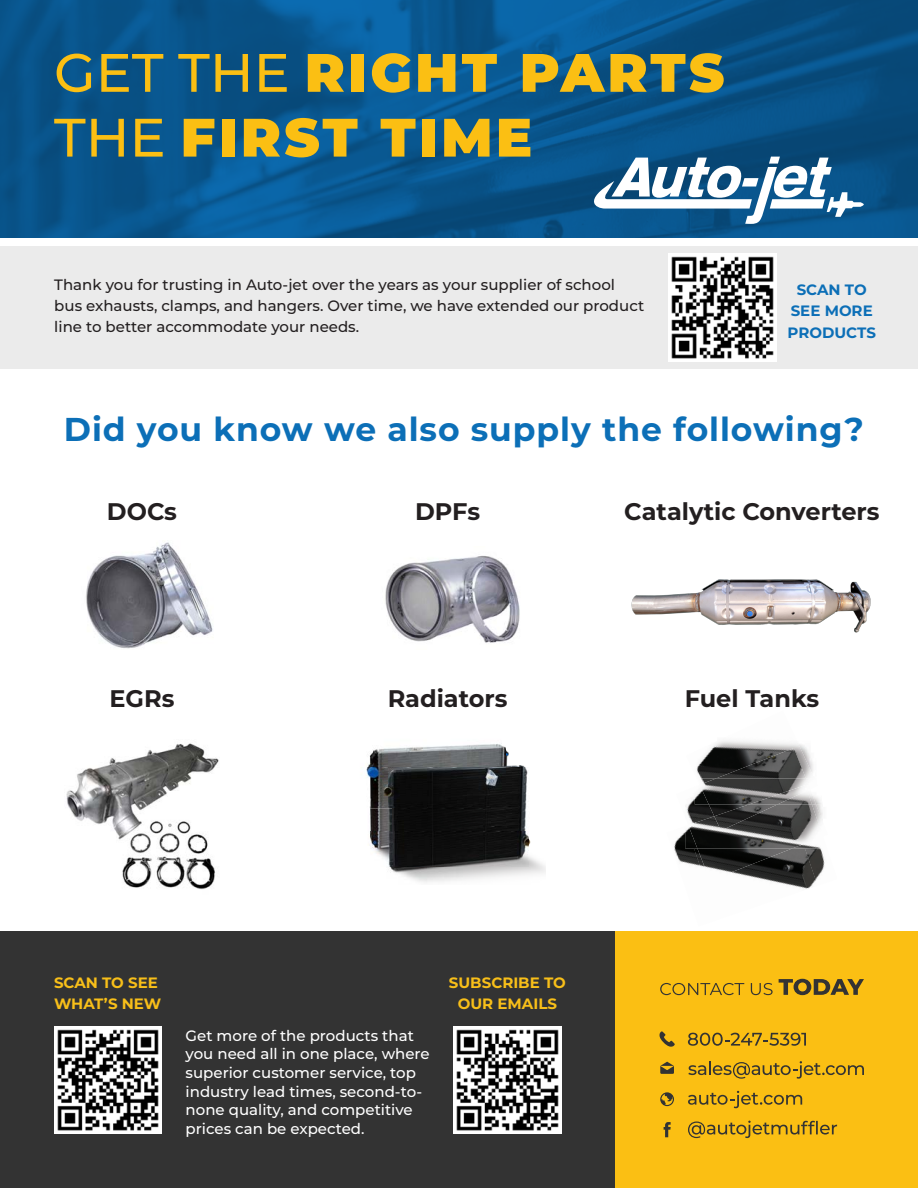
<style>
.page{position:relative;width:918px;height:1188px;background:#fff}
.page>*{position:absolute;margin:0;border:0;box-sizing:border-box;transform-origin:0 0}
.t1{font:900 54px "Montserrat";letter-spacing:.06em;color:#fbbf13}
.t2{font:700 33px "Montserrat";letter-spacing:.03em;color:#0c6fb7}
.t3{font:700 24px "Montserrat";color:#231f20}
.t4{font:500 15px/21px "Montserrat";color:#231f20}
.t5{font:500 15px/18.8px "Montserrat";color:#fff}
.t6{font:700 15px/21px "Montserrat";color:#f8bf19}
.t7{font:700 15px/21.3px "Montserrat";color:#0c6fb7;text-align:center}
.s1{font-weight:500}
</style>
<div class="page">
<div style="left:0;top:246px;width:918px;height:123px;background:#ebebeb"></div>
<svg style="left:0;top:0;width:918px;height:238px;background:#08548c"></svg>
<svg style="left:582px;top:157px;width:282px;height:67px"></svg>
<div style="left:0;top:932px;width:616px;height:256px;background:#333"></div>
<img style="left:66px;top:743px;width:153px;height:147px">
<img style="left:385px;top:555px;width:135px;height:88px">
<img style="left:631px;top:579px;width:240px;height:54px">
<img style="left:361px;top:743px;width:167px;height:63px">
<img style="left:369px;top:806px;width:138px;height:20px">
<img style="left:507px;top:806px;width:20px;height:26px">
<img style="left:482px;top:826px;width:25px;height:6px">
<img style="left:372px;top:832px;width:174px;height:51px">
<img style="left:369px;top:808px;width:24px;height:39px">
<div style="left:392px;top:808px;width:90px;height:24px;background:#0b0c0c"></div>
<img style="left:674px;top:832px;width:20px;height:33px">
<img style="left:694px;top:848px;width:3px;height:18px">
<img style="left:771px;top:848px;width:41px;height:41px">
<img style="left:805px;top:848px;width:20px;height:38px">
<img style="left:685px;top:829px;width:3px;height:19px">
<img style="left:697px;top:848px;width:96px;height:33px">
<img style="left:685px;top:797px;width:10px;height:17px">
<img style="left:688px;top:805px;width:135px;height:43px">
<img style="left:695px;top:791px;width:121px;height:14px">
<img style="left:810px;top:791px;width:2px;height:14px">
<img style="left:709px;top:805px;width:5px;height:11px">
<img style="left:714px;top:805px;width:63px;height:26px">
<img style="left:696px;top:740px;width:117px;height:38px">
<img style="left:716px;top:748px;width:90px;height:30px">
<img style="left:700px;top:778px;width:110px;height:27px">
<img style="left:748px;top:785px;width:59px;height:20px">
<img style="left:86px;top:542px;width:127px;height:107px">
<div style="left:616px;top:932px;width:302px;height:256px;background:#fbbf13"></div>
<svg style="left:660px;top:1031px;width:15px;height:16px"></svg>
<svg style="left:688px;top:1033px;width:118px;height:13px"></svg>
<svg style="left:660px;top:1092px;width:14px;height:15px"></svg>
<svg style="left:688px;top:1091px;width:114px;height:17px"></svg>
<svg style="left:664px;top:1122px;width:7px;height:15px"></svg>
<svg style="left:688px;top:1121px;width:149px;height:17px"></svg>
<svg style="left:660px;top:1062px;width:14px;height:12px"></svg>
<svg style="left:688px;top:1061px;width:176px;height:18px"></svg>
<svg style="left:660px;top:983px;width:84px;height:12px"></svg>
<svg style="left:751px;top:983px;width:22px;height:12px"></svg>
<svg style="left:779px;top:979px;width:85px;height:16px"></svg>
<img style="left:669px;top:253px;width:108px;height:108px">
<img style="left:54px;top:1026px;width:108px;height:108px">
<img style="left:453px;top:1026px;width:108px;height:108px">
<p class="t1" style="left:54px;top:32px;width:672px"><span class="s1">GET THE</span> RIGHT PARTS</p>
<p class="t1" style="left:54px;top:97px;width:480px"><span class="s1">THE</span> FIRST TIME</p>
<p class="t4" style="left:54px;top:274px;width:591px">Thank you for trusting in Auto-jet over the years as your supplier of school bus exhausts, clamps, and hangers. Over time, we have extended our product line to better accommodate your needs.</p>
<p class="t7" style="left:788px;top:278px;width:90px">SCAN TO<br>SEE MORE<br>PRODUCTS</p>
<p class="t2" style="left:64px;top:406px;width:802px">Did you know we also supply the following?</p>
<p class="t3" style="left:107px;top:494px;width:71px">DOCs</p>
<p class="t3" style="left:415px;top:494px;width:66px">DPFs</p>
<p class="t3" style="left:624px;top:494px;width:257px">Catalytic Converters</p>
<p class="t3" style="left:109px;top:681px;width:66px">EGRs</p>
<p class="t3" style="left:388px;top:681px;width:121px">Radiators</p>
<p class="t3" style="left:685px;top:681px;width:136px">Fuel Tanks</p>
<p class="t6" style="left:54px;top:972px;width:109px">SCAN TO SEE<br>WHAT’S NEW</p>
<p class="t6" style="left:449px;top:972px;width:118px;text-align:center">SUBSCRIBE TO<br>OUR EMAILS</p>
<p class="t5" style="left:186px;top:1025px;width:246px">Get more of the products that you need all in one place, where superior customer service, top industry lead times, second-to&shy;none quality, and competitive prices can be expected.</p>
</div>
